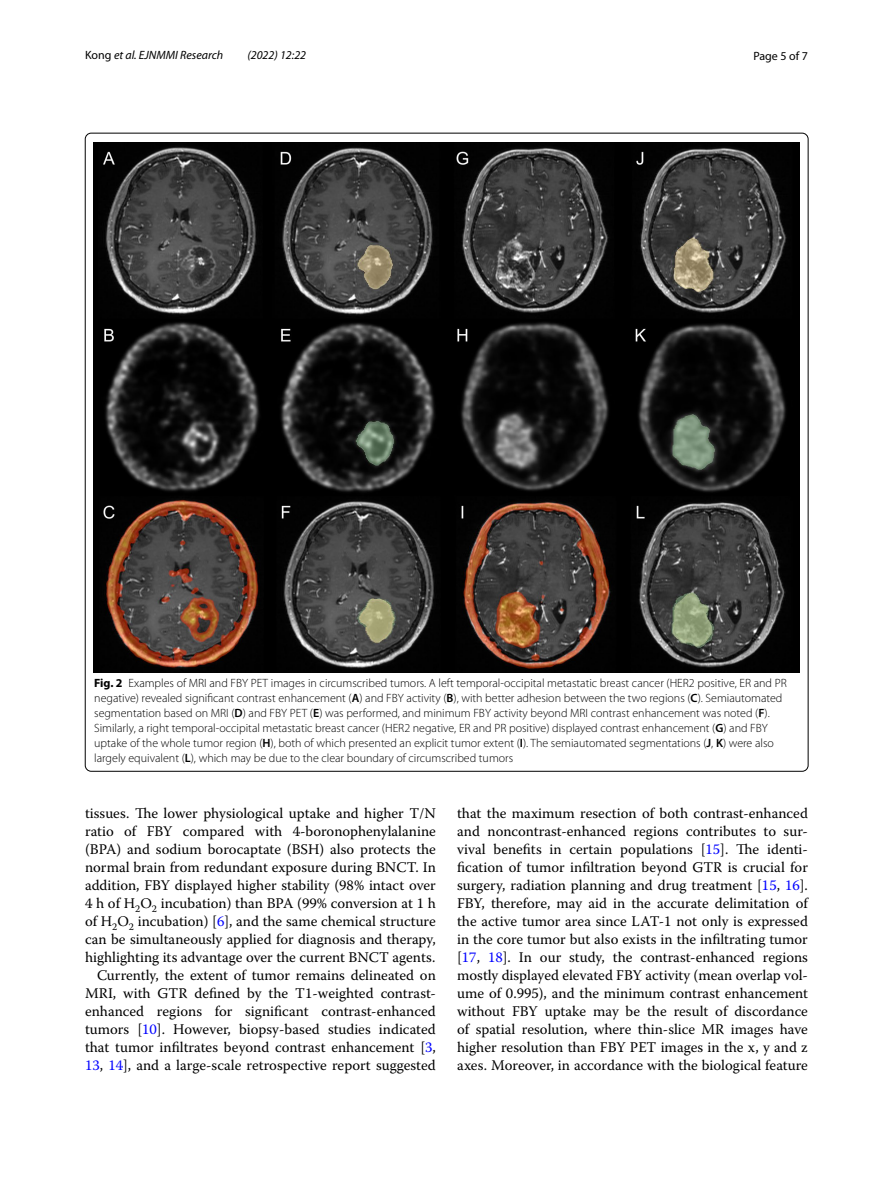
<style>
.page{position:relative;width:893px;height:1187px;background:#fff}
.page>*{position:absolute;margin:0;border:0;box-sizing:border-box;transform-origin:0 0}
.t1{font:14.7px/18px "Warnock Pro";color:#000;text-align:right}
.t2{font:300 12px/15px "Myriad Pro";color:#000}
.t3{font:italic 12px "Myriad Pro";color:#000}
.t4{font:12px "Myriad Pro";color:#000}
.s1{font-style:normal}
.s2{font-weight:700}
.s3{font-weight:600}
.s4{color:#00f}
</style>
<div class="page">
<img style="left:94px;top:142px;width:706px;height:530px">
<p class="t3" style="left:85px;top:48px;width:140px"><span class="s1">Kong</span> et al. EJNMMI Research</p>
<p class="t3" style="left:247px;top:48px;width:60px">(2022) 12:22</p>
<p class="t4" style="left:753px;top:48px;width:56px">Page 5 of 7</p>
<p class="t2" style="left:94px;top:675px;width:694px"><span class="s2">Fig. 2</span> Examples of MRI and FBY PET images in circumscribed tumors. A left temporal-occipital metastatic breast cancer (HER2 positive, ER and PR negative) revealed significant contrast enhancement (<span class="s3">A</span>) and FBY activity (<span class="s3">B</span>), with better adhesion between the two regions (<span class="s3">C</span>). Semiautomated segmentation based on MRI (<span class="s3">D</span>) and FBY PET (<span class="s3">E</span>) was performed, and minimum FBY activity beyond MRI contrast enhancement was noted (<span class="s3">F</span>).<br>Similarly, a right temporal-occipital metastatic breast cancer (HER2 negative, ER and PR positive) displayed contrast enhancement (<span class="s3">G</span>) and FBY uptake of the whole tumor region (<span class="s3">H</span>), both of which presented an explicit tumor extent (<span class="s3">I</span>). The semiautomated segmentations (<span class="s3">J</span>, <span class="s3">K</span>) were also largely equivalent (<span class="s3">L</span>), which may be due to the clear boundary of circumscribed tumors</p>
<p class="t1" style="left:85px;top:804px;width:352px">tissues. The lower physiological uptake and higher T/N ratio of FBY compared with 4-boronophenylalanine (BPA) and sodium borocaptate (BSH) also protects the normal brain from redundant exposure during BNCT. In addition, FBY displayed higher stability (98% intact over 4 h of H<sub>2</sub>O<sub>2</sub> incubation) than BPA (99% conversion at 1 h of H<sub>2</sub>O<sub>2</sub> incubation) [<span class="s4">6</span>], and the same chemical structure can be simultaneously applied for diagnosis and therapy, highlighting its advantage over the current BNCT agents.<br>Currently, the extent of tumor remains delineated on MRI, with GTR defined by the T1-weighted contrast&shy;enhanced regions for significant contrast-enhanced tumors [<span class="s4">10</span>]. However, biopsy-based studies indicated that tumor infiltrates beyond contrast enhancement [<span class="s4">3</span>, <span class="s4">13</span>, <span class="s4">14</span>], and a large-scale retrospective report suggested</p>
<p class="t1" style="left:457px;top:803px;width:352px;text-align:justify">that the maximum resection of both contrast-enhanced and noncontrast-enhanced regions contributes to sur&shy;vival benefits in certain populations [<span class="s4">15</span>]. The identi&shy;fication of tumor infiltration beyond GTR is crucial for surgery, radiation planning and drug treatment [<span class="s4">15</span>, <span class="s4">16</span>].<br>FBY, therefore, may aid in the accurate delimitation of the active tumor area since LAT-1 not only is expressed in the core tumor but also exists in the infiltrating tumor [<span class="s4">17</span>, <span class="s4">18</span>]. In our study, the contrast-enhanced regions mostly displayed elevated FBY activity (mean overlap vol&shy;ume of 0.995), and the minimum contrast enhancement without FBY uptake may be the result of discordance of spatial resolution, where thin-slice MR images have higher resolution than FBY PET images in the x, y and z axes. Moreover, in accordance with the biological feature</p>
</div>
